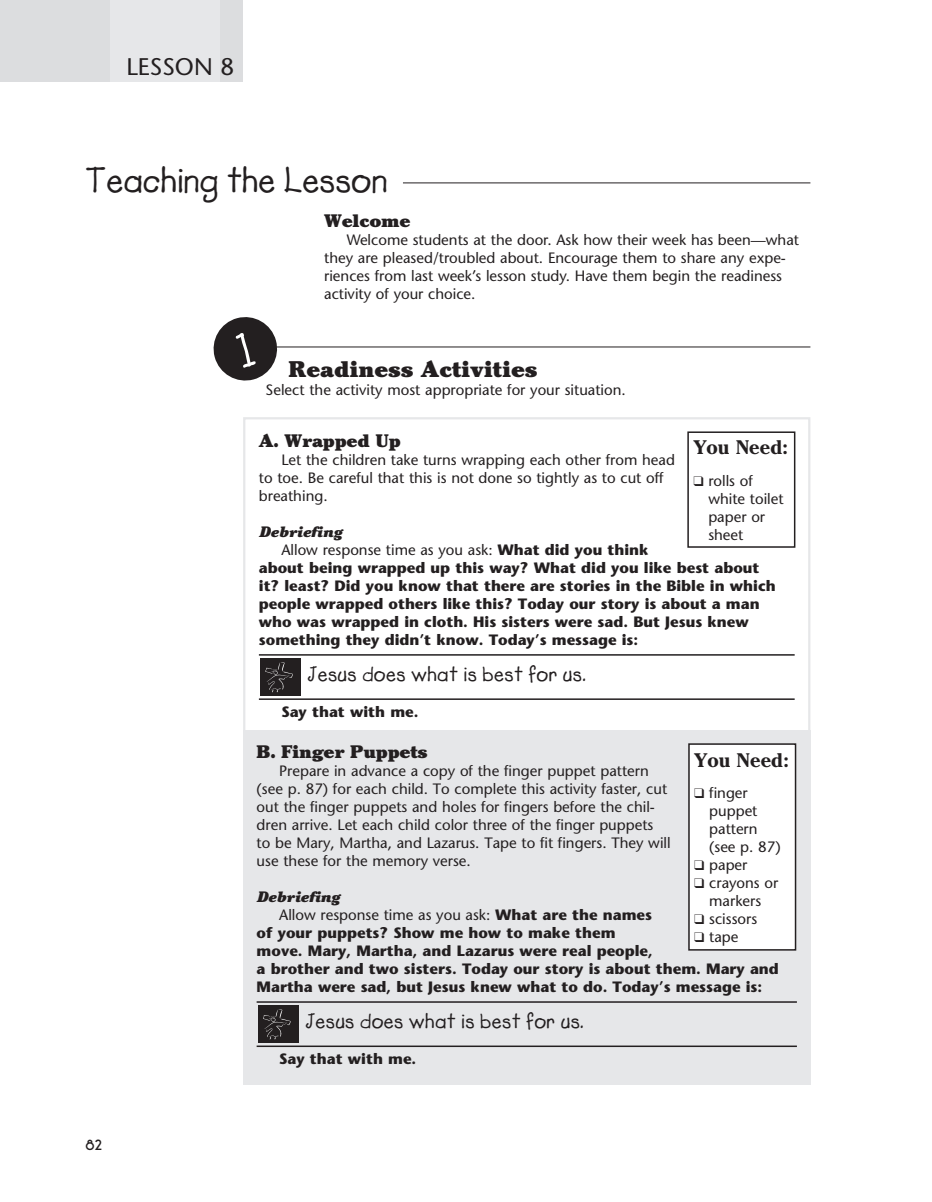
<style>
.page{position:relative;width:932px;height:1202px;background:#fff}
.page>*{position:absolute;margin:0;border:0;box-sizing:border-box;transform-origin:0 0}
.t1{font:36px "Lemonade ICG Bold";color:#231f20}
.t2{font:24px "Stone Sans";color:#231f20}
.Readiness{font:900 22.5px "Cheltenham";color:#231f20}
.Power_Point{font:21px "Lemonade ICG Bold";letter-spacing:.015em;color:#231f20}
.Untitled{font:700 19.5px "Cheltenham";color:#231f20}
.Activities_Subhead{font:900 18px "Cheltenham";letter-spacing:-.01em;color:#231f20}
.Untitled-2{font:15px/18px "Stone Sans";color:#231f20}
.t3{font:700 15px/18px "Stone Sans";color:#231f20}
.Breaker{font:italic 900 15px "Cheltenham";color:#231f20}
.t4{font:700 15px "New Garden";color:#231f20}
.s1{font-weight:400}
</style>
<div class="page">
<div style="left:0;top:0;width:110px;height:81px;background:#dcdddf"></div>
<div style="left:110px;top:0;width:111px;height:81px;background:#e6e7e9"></div>
<div style="left:221px;top:0;width:22px;height:81px;background:#dcdddf"></div>
<hr style="left:403px;top:182px;width:407px;height:1px;background:#231f20">
<hr style="left:259px;top:654px;width:535px;height:1px;background:#231f20">
<hr style="left:259px;top:698px;width:535px;height:2px;background:#231f20">
<div style="left:260px;top:658px;width:40px;height:37px;background:#231f20"></div>
<svg style="left:265px;top:662px;width:28px;height:30px"></svg>
<div style="left:243px;top:730px;width:567px;height:355px;background:#e6e7e9"></div>
<hr style="left:256px;top:1001px;width:540px;height:1px;background:#231f20">
<hr style="left:256px;top:1045px;width:540px;height:2px;background:#231f20">
<div style="left:258px;top:1005px;width:40px;height:37px;background:#231f20"></div>
<svg style="left:263px;top:1009px;width:28px;height:30px"></svg>
<hr style="left:216px;top:346px;width:594px;height:1px;background:#231f20">
<div style="left:687px;top:431px;width:108px;height:117px;border:2px solid #231f20"></div>
<div style="left:689px;top:744px;width:106px;height:205px;background:#fff"></div>
<div style="left:688px;top:743px;width:108px;height:207px;border:2px solid #231f20"></div>
<svg style="left:213px;top:317px;width:67px;height:64px"></svg>
<p class="t2" style="left:126px;top:52px;width:109px">LESSON 8</p>
<p class="t1" style="left:86px;top:159px;width:303px">Teaching the Lesson</p>
<p class="Activities_Subhead" style="left:324px;top:210px;width:88px">Welcome</p>
<p class="Untitled-2" style="left:324px;top:231px;width:476px;text-indent:22px">Welcome students at the door. Ask how their week has been—what they are pleased/troubled about. Encourage them to share any expe&shy;riences from last week’s lesson study. Have them begin the readiness activity of your choice.</p>
<p class="Readiness" style="left:288px;top:356px;width:251px">Readiness Activities</p>
<p class="Untitled-2" style="left:266px;top:381px;width:362px">Select the activity most appropriate for your situation.</p>
<p class="t4" style="left:86px;top:1136px;width:18px">82</p>
<p class="Activities_Subhead" style="left:259px;top:430px;width:143px">A. Wrapped Up</p>
<p class="Untitled-2" style="left:259px;top:451px;width:417px;text-indent:22px">Let the children take turns wrapping each other from head to toe. Be careful that this is not done so tightly as to cut off breathing.</p>
<p class="Breaker" style="left:259px;top:523px;width:85px">Debriefing</p>
<p class="t3" style="left:259px;top:541px;width:518px;text-indent:22px"><span class="s1">Allow response time as you ask:</span> What did you think<br>about being wrapped up this way? What did you like best about it? least? Did you know that there are stories in the Bible in which people wrapped others like this? Today our story is about a man who was wrapped in cloth. His sisters were sad. But Jesus knew something they didn’t know. Today’s message is:</p>
<p class="Power_Point" style="left:307px;top:662px;width:280px">Jesus does what is best for us.</p>
<p class="t3" style="left:281px;top:703px;width:139px">Say that with me.</p>
<p class="Activities_Subhead" style="left:256px;top:741px;width:172px">B. Finger Puppets</p>
<p class="Untitled-2" style="left:256px;top:762px;width:415px;text-indent:22px">Prepare in advance a copy of the finger puppet pattern (see p. 87) for each child. To complete this activity faster, cut out the finger puppets and holes for fingers before the chil&shy;dren arrive. Let each child color three of the finger puppets to be Mary, Martha, and Lazarus. Tape to fit fingers. They will use these for the memory verse.</p>
<p class="Breaker" style="left:256px;top:888px;width:85px">Debriefing</p>
<p class="t3" style="left:256px;top:906px;width:524px;text-indent:22px"><span class="s1">Allow response time as you ask:</span> What are the names<br>of your puppets? Show me how to make them<br>move. Mary, Martha, and Lazarus were real people,<br>a brother and two sisters. Today our story is about them. Mary and Martha were sad, but Jesus knew what to do. Today’s message is:</p>
<p class="Power_Point" style="left:305px;top:1009px;width:280px">Jesus does what is best for us.</p>
<p class="t3" style="left:279px;top:1050px;width:139px">Say that with me.</p>
<p class="Untitled" style="left:693px;top:436px;width:96px">You Need:</p>
<p class="Untitled-2" style="left:708px;top:471px;width:77px;text-indent:-15px">❑ rolls of white toilet paper or sheet</p>
<p class="Untitled" style="left:694px;top:748px;width:96px">You Need:</p>
<p class="Untitled-2" style="left:709px;top:784px;width:73px;text-indent:-15px">❑ finger puppet pattern (see p. 87)</p>
<p class="Untitled-2" style="left:694px;top:856px;width:55px">❑ paper</p>
<p class="Untitled-2" style="left:694px;top:874px;width:86px;text-align:center">❑ crayons or markers</p>
<p class="Untitled-2" style="left:694px;top:910px;width:64px">❑ scissors</p>
<p class="Untitled-2" style="left:694px;top:928px;width:46px">❑ tape</p>
</div>
